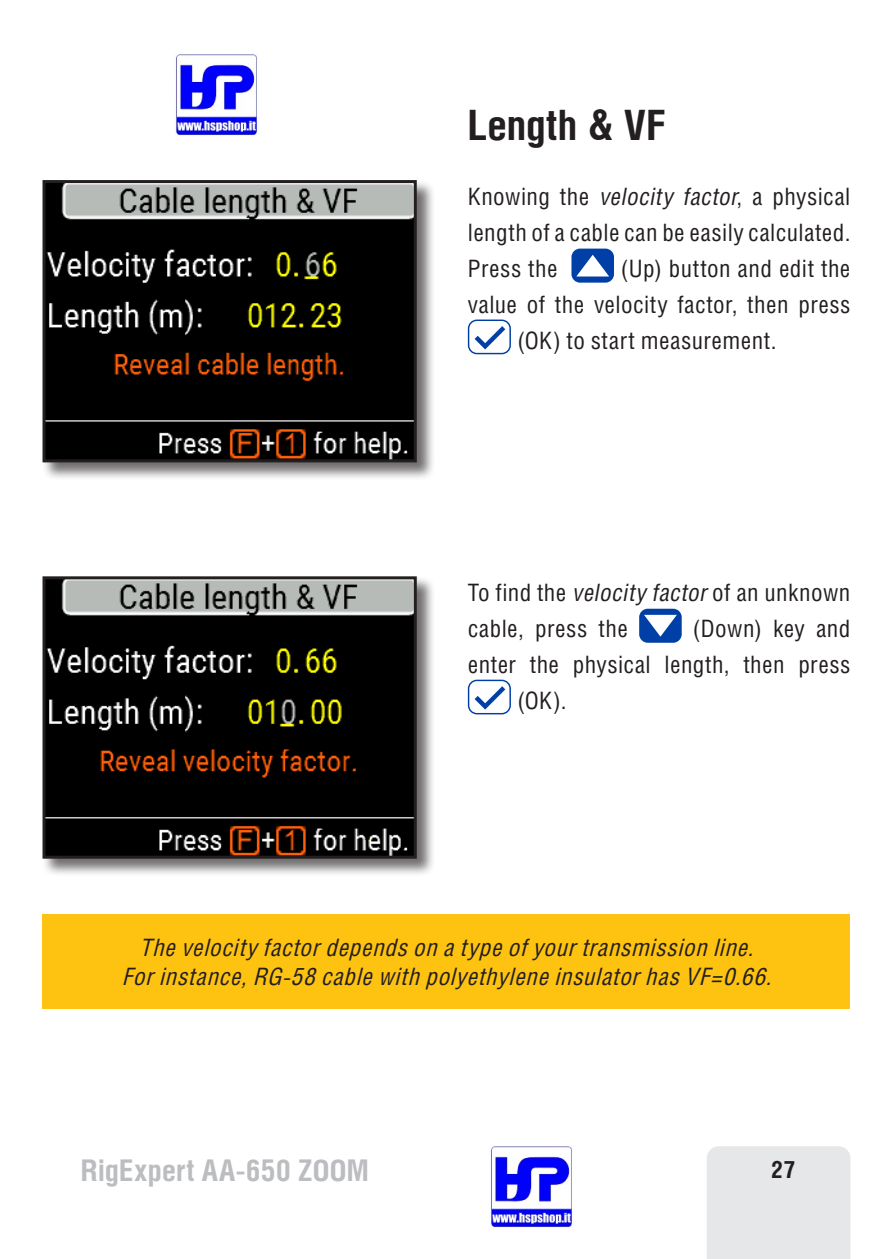
<style>
.page{position:relative;width:893px;height:1259px;background:#fff}
.page>*{position:absolute;margin:0;border:0;box-sizing:border-box;transform-origin:0 0}
.t1{font:700 42px "Helios Cond";letter-spacing:.01em;color:#231f20}
.t2{font:700 30px "Helios Cond";letter-spacing:.01em;color:#bcbdc0}
.t3{font:24px/36px "Helios Cond";letter-spacing:.02em;color:#231f20;text-align:justify}
.t4{font:italic 24px/28.8px "Helios Cond";color:#231f20;text-align:center}
.t5{font:700 24px "Helios Cond";color:#231f20}
.s1{font-style:italic}
</style>
<div class="page">
<div style="left:571px;top:249px;width:43px;height:34px;background:#0040a6;border-radius:9px"></div>
<svg style="left:576px;top:255px;width:33px;height:21px"></svg>
<div style="left:468px;top:319px;width:43px;height:35px;border:1px solid #0040a6;border-radius:8px"></div>
<svg style="left:475px;top:326px;width:30px;height:23px"></svg>
<div style="left:639px;top:609px;width:43px;height:34px;background:#0040a6;border-radius:9px"></div>
<svg style="left:644px;top:615px;width:33px;height:21px"></svg>
<div style="left:468px;top:679px;width:43px;height:35px;border:1px solid #0040a6;border-radius:8px"></div>
<svg style="left:475px;top:686px;width:30px;height:23px"></svg>
<div style="left:43px;top:914px;width:807px;height:94px;background:#fec210"></div>
<div style="left:42px;top:180px;width:393px;height:301px;background:#231f20;opacity:.65"></div>
<img style="left:47px;top:184px;width:366px;height:274px">
<div style="left:43px;top:180px;width:374px;height:282px;border:3px solid #231f20"></div>
<div style="left:42px;top:576px;width:393px;height:301px;background:#231f20;opacity:.65"></div>
<img style="left:47px;top:580px;width:366px;height:274px">
<div style="left:43px;top:576px;width:374px;height:282px;border:3px solid #231f20"></div>
<div style="left:707px;top:1146px;width:143px;height:113px;background:#e6e7e9"></div>
<img style="left:491px;top:1146px;width:81px;height:81px">
<img style="left:176px;top:54px;width:81px;height:83px">
<h1 class="t1" style="left:468px;top:100px;width:199px">Length &amp; VF</h1>
<p class="t3" style="left:468px;top:178px;width:384px">Knowing the <span class="s1">velocity factor</span>, a physical length of a cable can be easily calculated.<br>Press the</p>
<p class="t3" style="left:621px;top:250px;width:231px">(Up) button and edit the</p>
<p class="t3" style="left:468px;top:286px;width:384px">value of the velocity factor, then press</p>
<p class="t3" style="left:517px;top:322px;width:261px">(OK) to start measurement.</p>
<p class="t3" style="left:468px;top:574px;width:384px">To find the <span class="s1">velocity factor</span>of an unknown cable, press the</p>
<p class="t3" style="left:693px;top:610px;width:159px">(Down) key and</p>
<p class="t3" style="left:468px;top:646px;width:384px">enter the physical length, then press</p>
<p class="t3" style="left:517px;top:682px;width:50px">(OK).</p>
<p class="t4" style="left:122px;top:933px;width:658px">Thevelocityfactordependsonatypeofyourtransmissionline.<br>Forinstance,RG-58cablewithpolyethyleneinsulatorhasVF=0.66.</p>
<p class="t2" style="left:81px;top:1152px;width:290px">RigExpert AA-650 ZOOM</p>
<p class="t5" style="left:771px;top:1154px;width:25px">27</p>
</div>
